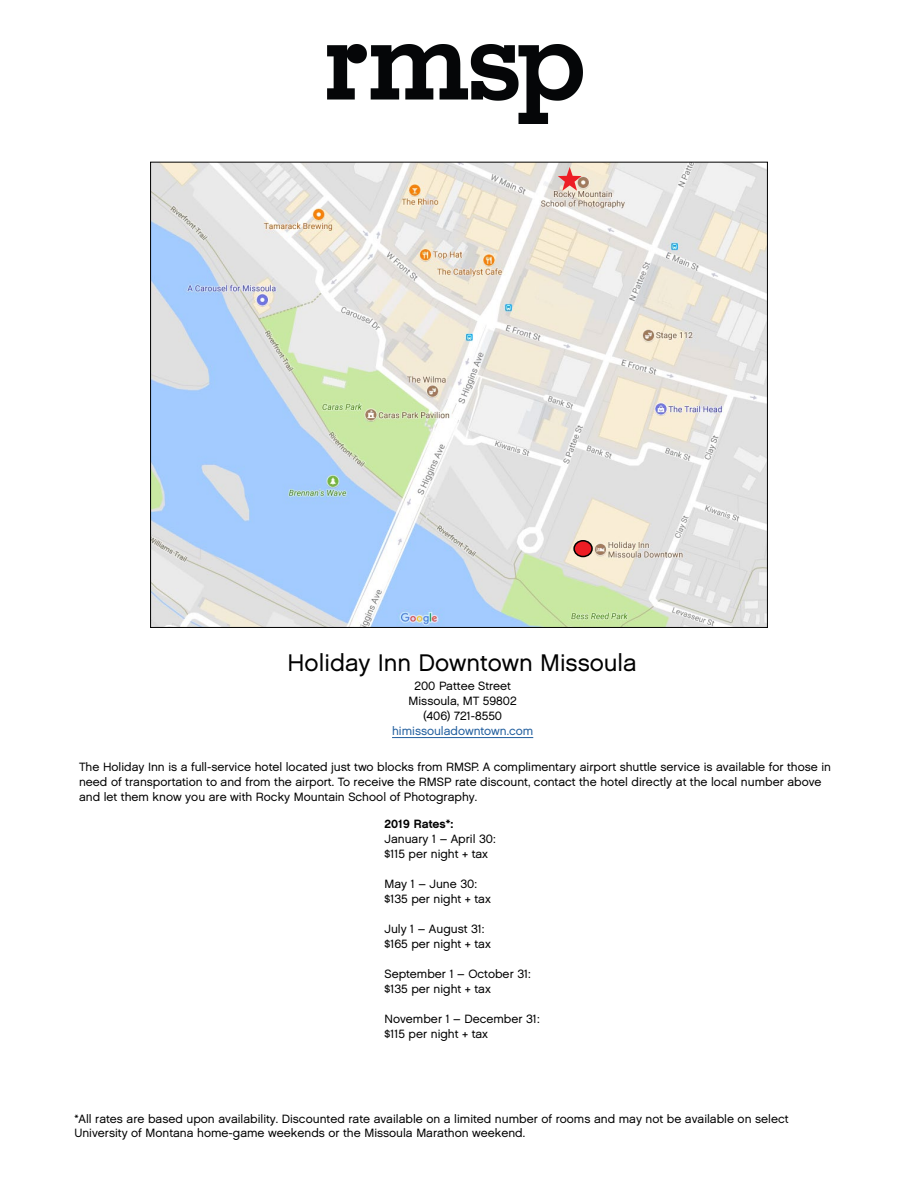
<style>
.page{position:relative;width:918px;height:1188px;background:#fff}
.page>*{position:absolute;margin:0;border:0;box-sizing:border-box;transform-origin:0 0}
.t1{font:24px "Chalet London Nineteen Sixty";color:#000}
.t2{font:12px/15px "Chalet London Nineteen Sixty";color:#000}
.t3{font:12px "Chalet London Nineteen Sixty";color:#215e9e}
.t4{font:12px "Chalet New York Nineteen Sixty";color:#000}
</style>
<div class="page">
<img style="left:152px;top:164px;width:614px;height:462px">
<div style="left:574px;top:541px;width:18px;height:16px;background:#ed1d24;border-radius:50%"></div>
<div style="left:573px;top:540px;width:20px;height:17px;border:2px solid #000;border-radius:50%"></div>
<svg style="left:558px;top:167px;width:24px;height:24px"></svg>
<hr style="left:392px;top:737px;width:141px;height:1px;background:#215e9e">
<img style="left:328px;top:45px;width:254px;height:79px">
<h1 class="t1" style="left:288px;top:648px;width:351px">Holiday Inn Downtown Missoula</h1>
<p class="t2" style="left:409px;top:679px;width:110px;text-align:center">200 Pattee Street<br>Missoula, MT 59802 (406) 721-8550</p>
<p class="t3" style="left:392px;top:724px;width:143px">himissouladowntown.com</p>
<p class="t2" style="left:79px;top:759px;width:754px">The Holiday Inn is a full-service hotel located just two blocks from RMSP. A complimentary airport shuttle service is available for those in need of transportation to and from the airport. To receive the RMSP rate discount, contact the hotel directly at the local number above and let them know you are with Rocky Mountain School of Photography.</p>
<p class="t4" style="left:385px;top:817px;width:70px">2019 Rates*:</p>
<p class="t2" style="left:385px;top:831px;width:113px">January 1 – April 30: $115 per night + tax</p>
<p class="t2" style="left:385px;top:876px;width:108px">May 1 – June 30: $135 per night + tax</p>
<p class="t2" style="left:385px;top:921px;width:108px">July 1 – August 31: $165 per night + tax</p>
<p class="t2" style="left:385px;top:966px;width:148px">September 1 – October 31: $135 per night + tax</p>
<p class="t2" style="left:385px;top:1011px;width:157px">November 1 – December 31: $115 per night + tax</p>
<p class="t2" style="left:74px;top:1111px;width:716px;line-height:14.4px">*All rates are based upon availability. Discounted rate available on a limited number of rooms and may not be available on select<br>University of Montana home-game weekends or the Missoula Marathon weekend.</p>
</div>
